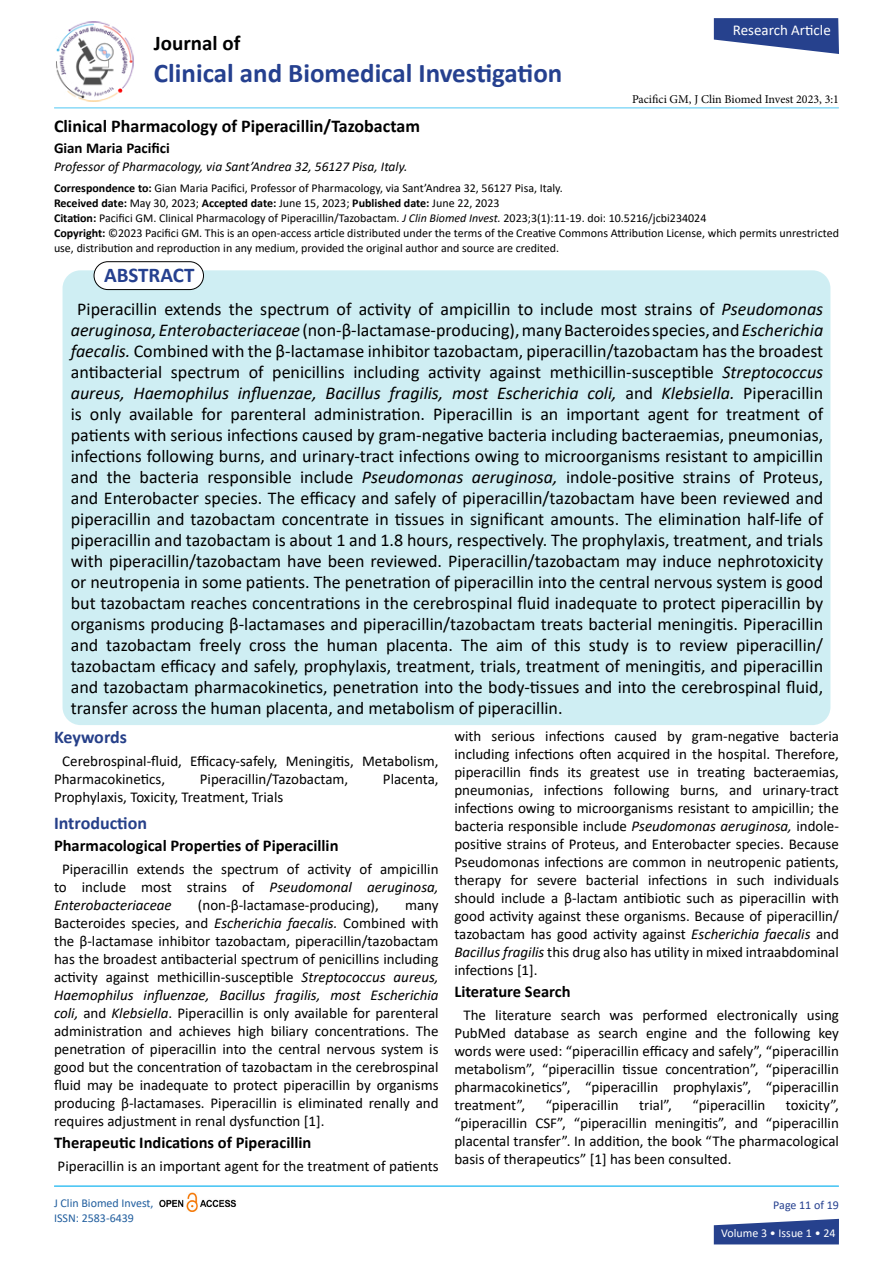
<style>
.page{position:relative;width:893px;height:1263px;background:#fff}
.page>*{position:absolute;margin:0;border:0;box-sizing:border-box;transform-origin:0 0}
.t1{font:700 27px "Calibri";color:#25408f}
.t2{font:700 21px "Calibri";color:#000101}
.t3{font:700 21px "Calibri";color:#25408f}
.t4{font:18px/21px "Calibri";color:#000;text-align:justify}
.t5{font:700 18px "Calibri";color:#000}
.t6{font:700 18px "Calibri";color:#264089}
.t7{font:700 16.5px "Calibri";color:#000}
.t8{font:15px/18px "Calibri";color:#000;text-align:justify}
.t9{font:700 15px "Calibri";color:#000}
.t10{font:15px "Calibri";color:#fff}
.t11{font:italic 13.5px "Calibri";color:#000}
.t12{font:12px/15px "Calibri";color:#000}
.t13{font:12px "Minion Pro";color:#000}
.t14{font:12px/14.4px "Calibri";color:#215e9e}
.t15{font:12px "Calibri";color:#fff}
.t16{font:12px "Calibri";color:#25408f}
.s1{font-weight:700}
.s2{font-style:italic}
</style>
<div class="page">
<svg style="left:714px;top:1219px;width:125px;height:25px;background:#40589a"></svg>
<hr style="left:54px;top:107px;width:785px;height:1px;background:#00aeef">
<img style="left:159px;top:1193px;width:78px;height:18px">
<img style="left:56px;top:22px;width:78px;height:80px">
<hr style="left:54px;top:1186px;width:785px;height:1px;background:#00aeef">
<svg style="left:714px;top:18px;width:125px;height:36px"></svg>
<div style="left:63px;top:270px;width:767px;height:455px;background:#cfeef3;border-radius:18px"></div>
<div style="left:94px;top:262px;width:109px;height:28px;background:#fff;border-radius:14px"></div>
<div style="left:94px;top:261px;width:110px;height:29px;border:1px solid #000;border-radius:14px"></div>
<h2 class="t2" style="left:154px;top:28px;width:88px">Journal of</h2>
<h1 class="t1" style="left:154px;top:54px;width:410px">Clinical and Biomedical Investigation</h1>
<p class="t5" style="left:54px;top:113px;width:367px">Clinical Pharmacology of Piperacillin/Tazobactam</p>
<p class="t9" style="left:54px;top:137px;width:117px">Gian Maria Pacifici</p>
<p class="t11" style="left:54px;top:157px;width:355px">Professor of Pharmacology, via Sant’Andrea 32, 56127 Pisa, Italy.</p>
<p class="t10" style="left:733px;top:19px;width:100px">Research Article</p>
<p class="t13" style="left:632px;top:91px;width:208px">Pacifici GM, J Clin Biomed Invest 2023, 3:1</p>
<p class="t12" style="left:54px;top:180px;width:786px"><span class="s1">Correspondence to:</span> Gian Maria Pacifici, Professor of Pharmacology, via Sant’Andrea 32, 56127 Pisa, Italy.<br><span class="s1">Received date:</span> May 30, 2023; <span class="s1">Accepted date:</span> June 15, 2023; <span class="s1">Published date:</span> June 22, 2023<br><span class="s1">Citation:</span> Pacifici GM. Clinical Pharmacology of Piperacillin/Tazobactam. <span class="s2">J Clin Biomed Invest.</span> 2023;3(1):11-19. doi: 10.5216/jcbi234024<br><span class="s1">Copyright:</span> ©2023 Pacifici GM. This is an open-access article distributed under the terms of the Creative Commons Attribution License, which permits unrestricted use, distribution and reproduction in any medium, provided the original author and source are credited.</p>
<h2 class="t3" style="left:104px;top:260px;width:92px">ABSTRACT</h2>
<p class="t4" style="left:71px;top:298px;width:754px;text-indent:7px">Piperacillin extends the spectrum of activity of ampicillin to include most strains of <span class="s2">Pseudomonas aeruginosa, Enterobacteriaceae</span> (non-β-lactamase-producing), many Bacteroides species, and <span class="s2">Escherichia faecalis.</span> Combined with the β-lactamase inhibitor tazobactam, piperacillin/tazobactam has the broadest antibacterial spectrum of penicillins including activity against methicillin-susceptible <span class="s2">Streptococcus aureus, Haemophilus influenzae, Bacillus fragilis, most Escherichia coli,</span> and <span class="s2">Klebsiella.</span> Piperacillin is only available for parenteral administration. Piperacillin is an important agent for treatment of patients with serious infections caused by gram-negative bacteria including bacteraemias, pneumonias, infections following burns, and urinary-tract infections owing to microorganisms resistant to ampicillin and the bacteria responsible include <span class="s2">Pseudomonas aeruginosa,</span> indole-positive strains of Proteus, and Enterobacter species. The efficacy and safely of piperacillin/tazobactam have been reviewed and piperacillin and tazobactam concentrate in tissues in significant amounts. The elimination half-life of piperacillin and tazobactam is about 1 and 1.8 hours, respectively. The prophylaxis, treatment, and trials with piperacillin/tazobactam have been reviewed. Piperacillin/tazobactam may induce nephrotoxicity or neutropenia in some patients. The penetration of piperacillin into the central nervous system is good but tazobactam reaches concentrations in the cerebrospinal fluid inadequate to protect piperacillin by organisms producing β-lactamases and piperacillin/tazobactam treats bacterial meningitis. Piperacillin and tazobactam freely cross the human placenta. The aim of this study is to review piperacillin/ tazobactam efficacy and safely, prophylaxis, treatment, trials, treatment of meningitis, and piperacillin and tazobactam pharmacokinetics, penetration into the body-tissues and into the cerebrospinal fluid, transfer across the human placenta, and metabolism of piperacillin.</p>
<p class="t8" style="left:454px;top:726px;width:386px">with serious infections caused by gram-negative bacteria including infections often acquired in the hospital. Therefore, piperacillin finds its greatest use in treating bacteraemias, pneumonias, infections following burns, and urinary-tract infections owing to microorganisms resistant to ampicillin; the bacteria responsible include <span class="s2">Pseudomonas aeruginosa,</span> indole&shy;positive strains of Proteus, and Enterobacter species. Because Pseudomonas infections are common in neutropenic patients, therapy for severe bacterial infections in such individuals should include a β-lactam antibiotic such as piperacillin with good activity against these organisms. Because of piperacillin/ tazobactam has good activity against <span class="s2">Escherichia faecalis</span> and <span class="s2">Bacillus fragilis</span> this drug also has utility in mixed intraabdominal infections [1].</p>
<p class="t7" style="left:454px;top:980px;width:118px">Literature Search</p>
<p class="t8" style="left:454px;top:1005px;width:386px;text-indent:9px">The literature search was performed electronically using PubMed database as search engine and the following key words were used: “piperacillin efficacy and safely”, “piperacillin metabolism”, “piperacillin tissue concentration”, “piperacillin pharmacokinetics”, “piperacillin prophylaxis”, “piperacillin treatment”,</p>
<p class="t6" style="left:54px;top:724px;width:75px">Keywords</p>
<p class="t8" style="left:54px;top:751px;width:386px;text-indent:8px">Cerebrospinal-fluid, Efficacy-safely, Meningitis, Metabolism,<br>Pharmacokinetics,</p>
<p class="t8" style="left:200px;top:769px;width:150px">Piperacillin/Tazobactam,</p>
<p class="t8" style="left:383px;top:769px;width:57px">Placenta,</p>
<p class="t8" style="left:54px;top:787px;width:231px">Prophylaxis, Toxicity, Treatment, Trials</p>
<p class="t6" style="left:54px;top:810px;width:95px">Introduction</p>
<p class="t7" style="left:54px;top:834px;width:286px">Pharmacological Properties of Piperacillin</p>
<p class="t8" style="left:54px;top:859px;width:386px;text-indent:8px">Piperacillin extends the spectrum of activity of ampicillin to include most strains of <span class="s2">Pseudomonal aeruginosa, Enterobacteriaceae</span></p>
<p class="t8" style="left:198px;top:895px;width:182px">(non-β-lactamase-producing),</p>
<p class="t8" style="left:54px;top:895px;width:386px;text-indent:351px">many Bacteroides species, and <span class="s2">Escherichia faecalis.</span> Combined with the β-lactamase inhibitor tazobactam, piperacillin/tazobactam has the broadest antibacterial spectrum of penicillins including activity against methicillin-susceptible <span class="s2">Streptococcus aureus, Haemophilus influenzae, Bacillus fragilis, most Escherichia coli,</span> and <span class="s2">Klebsiella</span>. Piperacillin is only available for parenteral administration and achieves high biliary concentrations. The penetration of piperacillin into the central nervous system is good but the concentration of tazobactam in the cerebrospinal fluid may be inadequate to protect piperacillin by organisms producing β-lactamases. Piperacillin is eliminated renally and requires adjustment in renal dysfunction [1].</p>
<p class="t7" style="left:54px;top:1131px;width:259px">Therapeutic Indications of Piperacillin</p>
<p class="t8" style="left:58px;top:1156px;width:382px">Piperacillin is an important agent for the treatment of patients</p>
<p class="t8" style="left:454px;top:1095px;width:386px;text-indent:332px">toxicity”, “piperacillin CSF”, “piperacillin meningitis”, and “piperacillin placental transfer”. In addition, the book “The pharmacological basis of therapeutics” [1] has been consulted.</p>
<p class="t8" style="left:546px;top:1095px;width:75px">“piperacillin</p>
<p class="t8" style="left:639px;top:1095px;width:34px">trial”,</p>
<p class="t8" style="left:692px;top:1095px;width:75px">“piperacillin</p>
<p class="t14" style="left:54px;top:1196px;width:101px">J Clin Biomed Invest,<br>ISSN: 2583-6439</p>
<p class="t16" style="left:773px;top:1196px;width:67px">Page 11 of 19</p>
<p class="t15" style="left:721px;top:1225px;width:116px">Volume 3 • Issue 1 • 24</p>
</div>
